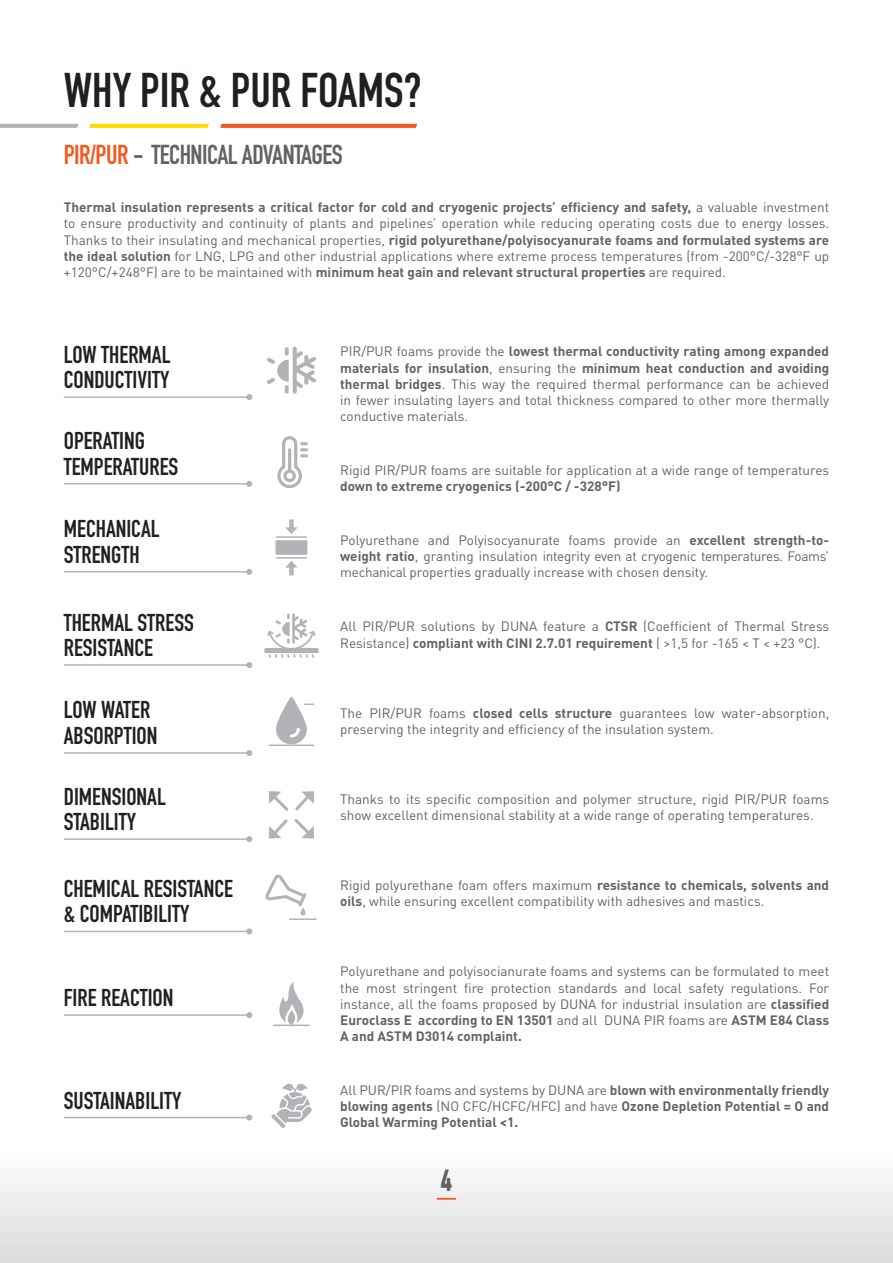
<style>
.page{position:relative;width:893px;height:1263px;background:#fff}
.page>*{position:absolute;margin:0;border:0;box-sizing:border-box;transform-origin:0 0}
.t1{font:700 48px "DIN Condensed";color:#231f20}
.t2{font:700 30px "DIN Condensed";color:#636366}
.t3{font:700 27px "DIN Condensed";letter-spacing:-.02em;color:#636366}
.t4{font:700 24px/25.5px "DIN Condensed";color:#231f20}
.t5{font:13.5px/16.2px "DIN Pro";color:#636366;text-align:justify}
.t6{font:700 13.5px/16.2px "DIN Pro";color:#636366;text-align:justify}
.s1{color:#f15921}
.s2{font-weight:700}
.s3{font-weight:400}
.s4{font-size:27px}
</style>
<div class="page">
<div style="left:0;top:1121px;width:893px;height:142px;background:linear-gradient(to bottom,#fff,#dbdcde)"></div>
<svg style="left:0;top:124px;width:79px;height:4px"></svg>
<svg style="left:89px;top:124px;width:120px;height:4px"></svg>
<svg style="left:220px;top:124px;width:197px;height:4px"></svg>
<hr style="left:64px;top:838px;width:185px;height:2px;background:#b2b3b7">
<svg style="left:246px;top:836px;width:6px;height:6px"></svg>
<hr style="left:64px;top:931px;width:185px;height:1px;background:#b2b3b7">
<svg style="left:246px;top:928px;width:6px;height:6px"></svg>
<hr style="left:64px;top:1117px;width:185px;height:1px;background:#b2b3b7">
<svg style="left:246px;top:1114px;width:6px;height:6px"></svg>
<hr style="left:64px;top:1014px;width:185px;height:2px;background:#b2b3b7">
<svg style="left:246px;top:1012px;width:6px;height:6px"></svg>
<hr style="left:64px;top:396px;width:185px;height:2px;background:#b2b3b7">
<svg style="left:246px;top:394px;width:6px;height:6px"></svg>
<hr style="left:64px;top:483px;width:185px;height:1px;background:#b2b3b7">
<svg style="left:246px;top:481px;width:6px;height:6px"></svg>
<hr style="left:64px;top:752px;width:185px;height:2px;background:#b2b3b7">
<svg style="left:246px;top:750px;width:6px;height:6px"></svg>
<hr style="left:64px;top:664px;width:185px;height:2px;background:#b2b3b7">
<svg style="left:246px;top:662px;width:6px;height:6px"></svg>
<hr style="left:64px;top:571px;width:185px;height:1px;background:#b2b3b7">
<svg style="left:246px;top:569px;width:6px;height:6px"></svg>
<svg style="left:267px;top:347px;width:49px;height:47px"></svg>
<hr style="left:269px;top:744px;width:45px;height:2px;background:#b2b3b7">
<svg style="left:276px;top:697px;width:38px;height:47px"></svg>
<div style="left:275px;top:540px;width:32px;height:15px;background:#b2b3b7"></div>
<hr style="left:276px;top:557px;width:30px;height:2px;background:#b2b3b7">
<hr style="left:276px;top:536px;width:30px;height:2px;background:#b2b3b7">
<div style="left:289px;top:519px;width:5px;height:9px;background:#b2b3b7"></div>
<svg style="left:285px;top:527px;width:13px;height:7px"></svg>
<div style="left:289px;top:566px;width:5px;height:9px;background:#b2b3b7"></div>
<svg style="left:285px;top:561px;width:13px;height:7px"></svg>
<hr style="left:289px;top:918px;width:28px;height:2px;background:#b2b3b7">
<svg style="left:265px;top:874px;width:42px;height:42px"></svg>
<svg style="left:277px;top:436px;width:31px;height:52px"></svg>
<svg style="left:269px;top:791px;width:45px;height:47px"></svg>
<svg style="left:264px;top:613px;width:55px;height:45px"></svg>
<svg style="left:279px;top:982px;width:25px;height:42px"></svg>
<hr style="left:274px;top:1024px;width:35px;height:2px;background:#b2b3b7">
<svg style="left:271px;top:1083px;width:41px;height:45px"></svg>
<svg style="left:437px;top:1198px;width:19px;height:1px"></svg>
<h1 class="t1" style="left:64px;top:58px;width:359px">WHY PIR &amp; PUR FOAMS?</h1>
<h3 class="t3" style="left:64px;top:137px;width:281px"><span class="s1">PIR/PUR</span> - TECHNICAL ADVANTAGES</h3>
<p class="t5" style="left:64px;top:199px;width:767px"><span class="s2">Thermal insulation represents a critical factor for cold and cryogenic projects’ efficiency and safety,</span> a valuable investment to ensure productivity and continuity of plants and pipelines’ operation while reducing operating costs due to energy losses.<br>Thanks to their insulating and mechanical properties, <span class="s2">rigid polyurethane/polyisocyanurate foams and formulated systems are the ideal solution</span> for LNG, LPG and other industrial applications where extreme process temperatures (from -200°C/-328°F up +120°C/+248°F) are to be maintained with <span class="s2">minimum heat gain and relevant structural properties</span> are required.</p>
<h3 class="t4" style="left:64px;top:341px;width:108px">LOW THERMAL<br>CONDUCTIVITY</h3>
<h3 class="t4" style="left:64px;top:428px;width:116px">OPERATING<br>TEMPERATURES</h3>
<h3 class="t4" style="left:64px;top:516px;width:97px">MECHANICAL<br>STRENGTH</h3>
<h3 class="t4" style="left:64px;top:609px;width:132px">THERMAL STRESS<br>RESISTANCE</h3>
<h3 class="t4" style="left:64px;top:697px;width:95px">LOW WATER<br>ABSORPTION</h3>
<h3 class="t4" style="left:64px;top:783px;width:104px">DIMENSIONAL<br>STABILITY</h3>
<h3 class="t4" style="left:64px;top:876px;width:171px">CHEMICAL RESISTANCE &amp; COMPATIBILITY</h3>
<h3 class="t4" style="left:64px;top:985px;width:111px">FIRE REACTION</h3>
<h3 class="t4" style="left:64px;top:1087px;width:119px">SUSTAINABILITY</h3>
<p class="t5" style="left:340px;top:343px;width:490px">PIR/PUR foams provide the <span class="s2">lowest thermal conductivity rating among expanded materials for insulation</span>, ensuring the <span class="s2">minimum heat conduction and avoiding thermal bridges</span>. This way the required thermal performance can be achieved in fewer insulating layers and total thickness compared to other more thermally conductive materials.</p>
<p class="t5" style="left:340px;top:461px;width:491px">Rigid PIR/PUR foams are suitable for application at a wide range of temperatures</p>
<p class="t6" style="left:340px;top:478px;width:282px">down to extreme cryogenics (-200°C / -328°F)</p>
<p class="t5" style="left:340px;top:531px;width:490px">Polyurethane and Polyisocyanurate foams provide an <span class="s2">excellent strength-to&shy;weight ratio</span>, granting insulation integrity even at cryogenic temperatures. Foams’ mechanical properties gradually increase with chosen density.</p>
<p class="t5" style="left:340px;top:618px;width:490px">All PIR/PUR solutions by DUNA feature a <span class="s2">CTSR</span> (Coefficient of Thermal Stress<br>Resistance) <span class="s2">compliant with CINI 2.7.01 requirement</span> ( &gt;1,5 for -165 &lt; T &lt; +23 °C).</p>
<p class="t5" style="left:340px;top:704px;width:491px">The PIR/PUR foams <span class="s2">closed cells structure</span> guarantees low water-absorption, preserving the integrity and efficiency of the insulation system.</p>
<p class="t5" style="left:340px;top:790px;width:491px">Thanks to its specific composition and polymer structure, rigid PIR/PUR foams show excellent dimensional stability at a wide range of operating temperatures.</p>
<p class="t5" style="left:340px;top:876px;width:490px">Rigid polyurethane foam offers maximum <span class="s2">resistance to chemicals, solvents and oils</span>, while ensuring excellent compatibility with adhesives and mastics.</p>
<p class="t5" style="left:340px;top:963px;width:491px">Polyurethane and polyisocianurate foams and systems can be formulated to meet the most stringent fire protection standards and local safety regulations. For instance, all the foams proposed by DUNA for industrial insulation are <span class="s2">classified Euroclass E according to EN 13501</span> and all DUNA PIR foams are <span class="s2">ASTM E84 Class A and ASTM D3014 complaint.</span></p>
<p class="t6" style="left:340px;top:1081px;width:490px"><span class="s3">All PUR/PIR foams and systems by DUNA are</span> blown with environmentally friendly blowing agents <span class="s3">(NO CFC/HCFC/HFC) and have</span> Ozone Depletion Potential = O and Global Warming Potential &lt;1.</p>
<h2 class="t2" style="left:441px;top:1160px;width:13px">4<span class="s4">4</span></h2>
</div>
